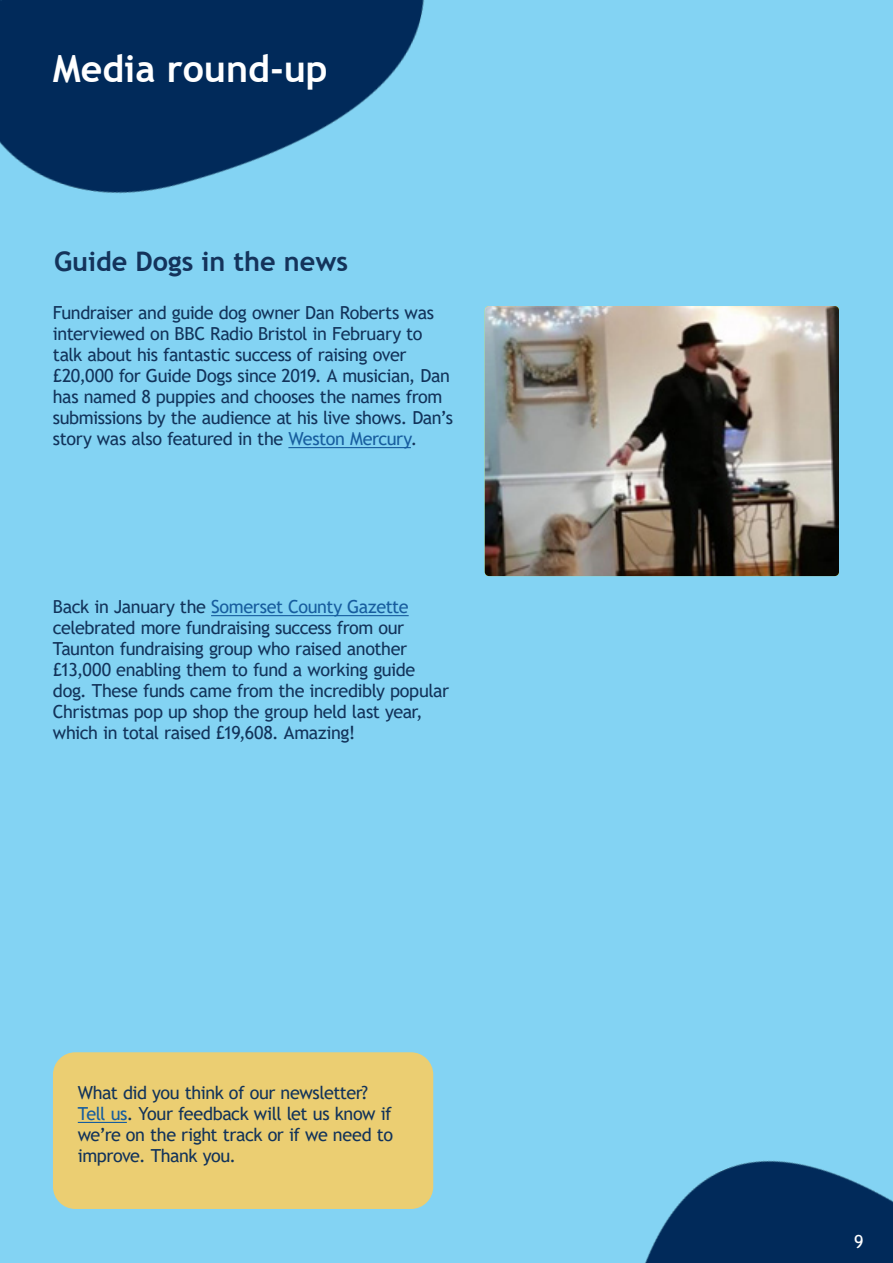
<style>
.page{position:relative;width:893px;height:1263px;background:#83d3f3}
.page>*{position:absolute;margin:0;border:0;box-sizing:border-box;transform-origin:0 0}
.Page_title{font:700 37.5px "Trebuchet MS";color:#fff}
.Small_heading{font:700 27px "Trebuchet MS";color:#14335b}
.t1{font:18px/21px "Trebuchet MS";letter-spacing:-.025em;color:#12335a}
.t2{font:18px "Trebuchet MS";color:#fff}
.s1{color:#175d9e}
</style>
<div class="page">
<img style="left:0;top:0;width:424px;height:194px">
<img style="left:645px;top:1160px;width:248px;height:103px">
<hr style="left:288px;top:447px;width:123px;height:1px;background:#175d9e">
<hr style="left:211px;top:615px;width:198px;height:1px;background:#175d9e">
<img style="left:485px;top:306px;width:354px;height:270px">
<div style="left:53px;top:1052px;width:380px;height:157px;background:#ebce72;border-radius:22px"></div>
<hr style="left:78px;top:1122px;width:49px;height:1px;background:#175d9e">
<p class="Page_title" style="left:53px;top:45px;width:276px">Media round-up</p>
<p class="Small_heading" style="left:54px;top:245px;width:296px">Guide Dogs in the news</p>
<p class="t1" style="left:53px;top:302px;width:401px">Fundraiser and guide dog owner Dan Roberts was interviewed on BBC Radio Bristol in February to talk about his fantastic success of raising over £20,000 for Guide Dogs since 2019. A musician, Dan has named 8 puppies and chooses the names from submissions by the audience at his live shows. Dan’s story was also featured in the <span class="s1">Weston Mercury</span>.</p>
<p class="t1" style="left:53px;top:596px;width:398px">Back in January the <span class="s1">Somerset County Gazette </span>celebrated more fundraising success from our Taunton fundraising group who raised another £13,000 enabling them to fund a working guide dog. These funds came from the incredibly popular Christmas pop up shop the group held last year, which in total raised £19,608. Amazing!</p>
<p class="t1" style="left:78px;top:1082px;width:317px">What did you think of our newsletter?<br><span class="s1">Tell us</span>. Your feedback will let us know if we’re on the right track or if we need to improve. Thank you.</p>
<p class="t2" style="left:854px;top:1230px;width:11px">9</p>
</div>
